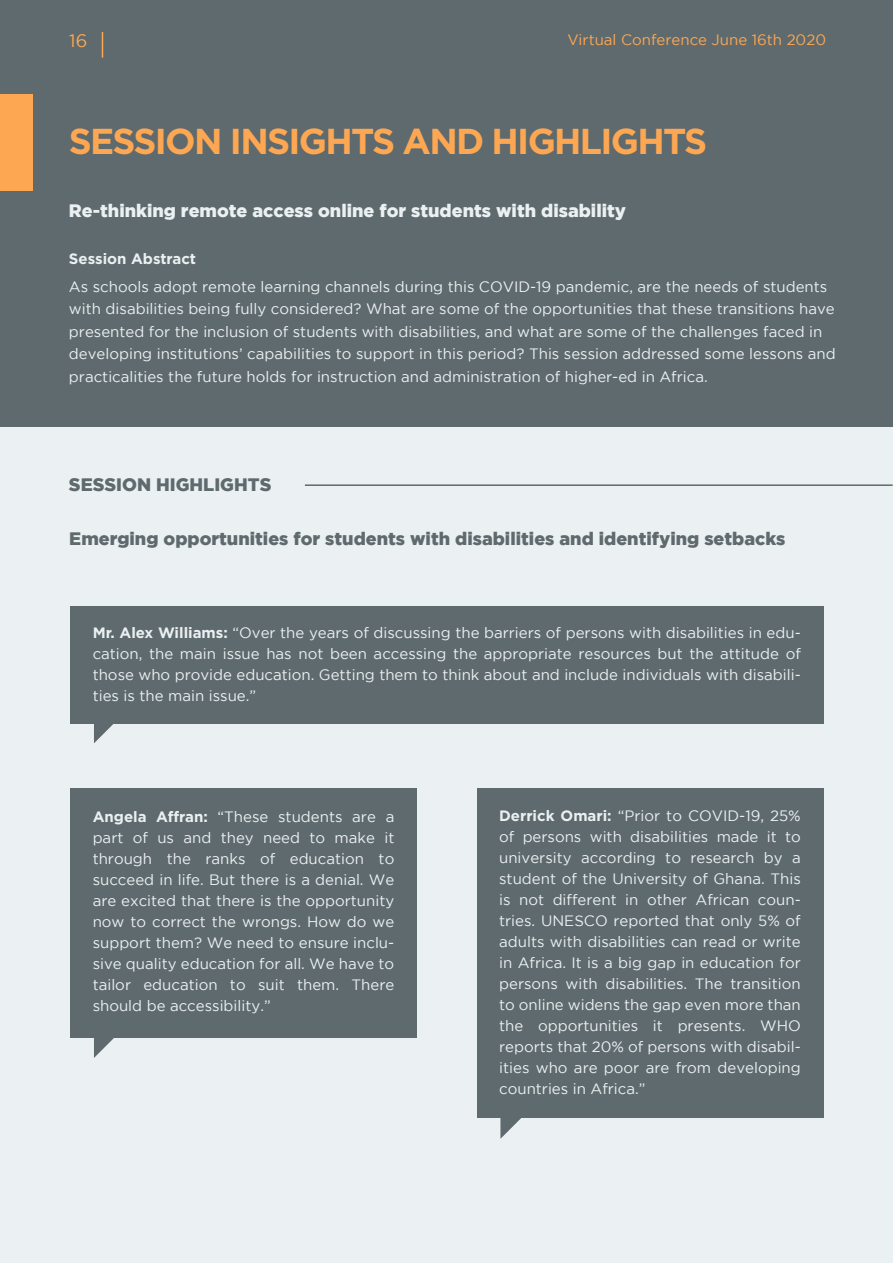
<style>
.page{position:relative;width:893px;height:1263px;background:#fff}
.page>*{position:absolute;margin:0;border:0;box-sizing:border-box;transform-origin:0 0}
.t1{font:700 36px "Gotham";letter-spacing:-.045em;color:#fda752}
.t2{font:900 18px "Gotham";color:#5e6a6d}
.t3{font:900 18px "Gotham";color:#ebf0f2}
.t4{font:18px "Gotham";color:#fda752}
.t5{font:15px/21px "Gotham";color:#ebf0f2;text-align:justify}
.t6{font:15px "Gotham";color:#fda752}
.t7{font:700 15px "Gotham";color:#ebf0f2}
.s1{font-weight:700}
</style>
<div class="page">
<div style="left:1px;top:0;width:892px;height:1263px;background:#ebf0f2"></div>
<hr style="left:305px;top:484px;width:588px;height:2px;background:#5e6a6d">
<div style="left:0;top:0;width:893px;height:426px;background:#5e6a6d"></div>
<div style="left:0;top:94px;width:32px;height:96px;background:#fda752"></div>
<div style="left:70px;top:606px;width:753px;height:117px;background:#5e6a6d"></div>
<div style="left:70px;top:788px;width:347px;height:250px;background:#5e6a6d"></div>
<svg style="left:94px;top:1038px;width:20px;height:20px"></svg>
<div style="left:477px;top:788px;width:346px;height:330px;background:#5e6a6d"></div>
<svg style="left:94px;top:723px;width:26px;height:20px"></svg>
<svg style="left:500px;top:1118px;width:21px;height:21px"></svg>
<svg style="left:102px;top:32px;width:1px;height:26px"></svg>
<p class="t4" style="left:69px;top:31px;width:20px">16</p>
<p class="t6" style="left:567px;top:31px;width:260px">Virtual Conference June 16th 2020</p>
<h1 class="t1" style="left:69px;top:118px;width:640px">SESSION INSIGHTS AND HIGHLIGHTS</h1>
<p class="t3" style="left:69px;top:200px;width:559px">Re-thinking remote access online for students with disability</p>
<p class="t7" style="left:69px;top:249px;width:129px">Session Abstract</p>
<p class="t5" style="left:69px;top:275px;width:768px;line-height:22.5px;text-align:left">As schools adopt remote learning channels during this COVID-19 pandemic, are the needs of students with disabilities being fully considered? What are some of the opportunities that these transitions have presented for the inclusion of students with disabilities, and what are some of the challenges faced in developing institutions’ capabilities to support in this period? This session addressed some lessons and practicalities the future holds for instruction and administration of higher-ed in Africa.</p>
<p class="t2" style="left:69px;top:474px;width:204px">SESSION HIGHLIGHTS</p>
<p class="t2" style="left:69px;top:528px;width:718px">Emerging opportunities for students with disabilities and identifying setbacks</p>
<p class="t5" style="left:93px;top:622px;width:710px"><span class="s1">Mr. Alex Williams:</span> “Over the years of discussing the barriers of persons with disabilities in edu&shy;cation, the main issue has not been accessing the appropriate resources but the attitude of those who provide education. Getting them to think about and include individuals with disabili&shy;ties is the main issue.”</p>
<p class="t5" style="left:93px;top:806px;width:303px"><span class="s1">Angela Affran:</span> “These students are a part of us and they need to make it through the ranks of education to succeed in life. But there is a denial. We are excited that there is the opportunity now to correct the wrongs. How do we support them? We need to ensure inclu&shy;sive quality education for all. We have to tailor education to suit them. There should be accessibility.”</p>
<p class="t5" style="left:499px;top:805px;width:303px"><span class="s1">Derrick Omari:</span> “Prior to COVID-19, 25% of persons with disabilities made it to university according to research by a student of the University of Ghana. This is not different in other African coun&shy;tries. UNESCO reported that only 5% of adults with disabilities can read or write in Africa. It is a big gap in education for persons with disabilities. The transition to online widens the gap even more than the opportunities it presents. WHO reports that 20% of persons with disabil&shy;ities who are poor are from developing countries in Africa.”</p>
</div>
